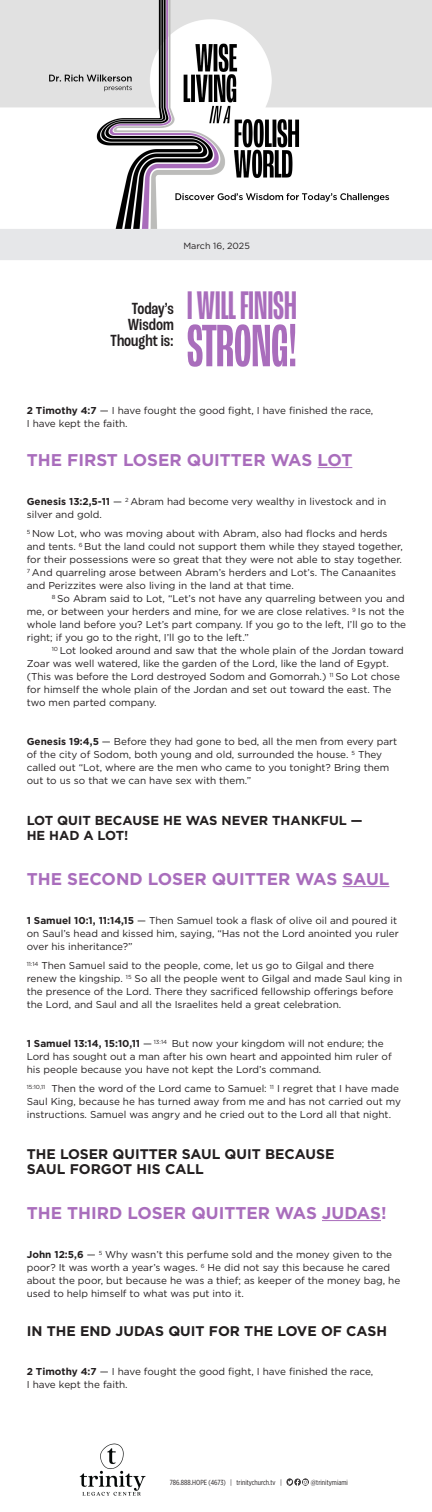
<style>
.page{position:relative;width:432px;height:1512px;background:#fff}
.page>*{position:absolute;margin:0;border:0;box-sizing:border-box;transform-origin:0 0}
.t1{font:500 extra-condensed 63px "Roc Grotesk";letter-spacing:-.02em;color:#a96dbc}
.t2{font:500 extra-condensed 42px "Roc Grotesk";letter-spacing:-.02em;color:#a96dbc}
.sermon_notes{font:700 17px "Gotham";color:#a96dbc}
.t3{font:500 condensed 17px "Roc Grotesk";color:#231f20}
.sermon_notes-2{font:700 14px/15px "Gotham";color:#231f20}
.sermon_notes-3{font:700 13px/15px "Gotham";color:#231f20}
.sermon_notes-4{font:10px/13px "Gotham";color:#231f20}
.line{font:9px "Gotham";color:#231f20}
.t4{font:7.4px "Gotham X Narrow";color:#231f20}
.s1{font-weight:700}
</style>
<div class="page">
<img style="left:0;top:0;width:432px;height:229px">
<div style="left:0;top:229px;width:432px;height:31px;background:#e6e7e9"></div>
<img style="left:287px;top:1479px;width:22px;height:7px">
<img style="left:79px;top:1443px;width:67px;height:53px">
<hr style="left:318px;top:467px;width:34px;height:1px;background:#a96dbc">
<hr style="left:342px;top:886px;width:47px;height:1px;background:#a96dbc">
<hr style="left:322px;top:1220px;width:59px;height:1px;background:#a96dbc">
<p class="line" style="left:183px;top:240px;width:68px">March 16, 2025</p>
<p class="t2" style="left:186px;top:281px;width:112px">I WILL FINISH</p>
<p class="t1" style="left:186px;top:310px;width:113px">STRONG!</p>
<p class="sermon_notes-4" style="left:27px;top:404px;width:348px"><span class="s1">2 Timothy 4:7</span> — I have fought the good fight, I have finished the race,</p>
<p class="sermon_notes-4" style="left:27px;top:417px;width:102px">I have kept the faith.</p>
<p class="sermon_notes" style="left:27px;top:449px;width:327px">THE FIRST LOSER QUITTER WAS LOT</p>
<p class="sermon_notes-4" style="left:27px;top:495px;width:361px"><span class="s1">Genesis 13:2,5-11</span> — <sup>2</sup> Abram had become very wealthy in livestock and in silver and gold.</p>
<p class="sermon_notes-4" style="left:27px;top:527px;width:378px"><sup>5</sup> Now Lot, who was moving about with Abram, also had flocks and herds and tents. <sup>6</sup> But the land could not support them while they stayed together, for their possessions were so great that they were not able to stay together.<br><sup>7</sup> And quarreling arose between Abram’s herders and Lot’s. The Canaanites and Perizzites were also living in the land at that time.</p>
<p class="sermon_notes-4" style="left:27px;top:592px;width:381px;text-indent:25px"><sup>8</sup> So Abram said to Lot, “Let’s not have any quarreling between you and me, or between your herders and mine, for we are close relatives. <sup>9</sup> Is not the whole land before you? Let’s part company. If you go to the left, I’ll go to the right; if you go to the right, I’ll go to the left.”</p>
<p class="sermon_notes-4" style="left:27px;top:644px;width:379px;text-indent:25px"><sup>10</sup> Lot looked around and saw that the whole plain of the Jordan toward Zoar was well watered, like the garden of the Lord, like the land of Egypt. (This was before the Lord destroyed Sodom and Gomorrah.) <sup>11</sup> So Lot chose for himself the whole plain of the Jordan and set out toward the east. The two men parted company.</p>
<p class="sermon_notes-4" style="left:27px;top:735px;width:372px"><span class="s1">Genesis 19:4,5</span> — Before they had gone to bed, all the men from every part of the city of Sodom, both young and old, surrounded the house. <sup>5</sup> They called out “Lot, where are the men who came to you tonight? Bring them out to us so that we can have sex with them.”</p>
<p class="sermon_notes-3" style="left:27px;top:813px;width:337px">LOT QUIT BECAUSE HE WAS NEVER THANKFUL —<br>HE HAD A LOT!</p>
<p class="sermon_notes" style="left:27px;top:868px;width:364px">THE SECOND LOSER QUITTER WAS SAUL</p>
<p class="sermon_notes-4" style="left:27px;top:914px;width:374px"><span class="s1">1 Samuel 10:1, 11:14,15</span> — Then Samuel took a flask of olive oil and poured it on Saul’s head and kissed him, saying, “Has not the Lord anointed you ruler over his inheritance?”</p>
<p class="sermon_notes-4" style="left:27px;top:959px;width:377px"><sup>11:14</sup> Then Samuel said to the people, come, let us go to Gilgal and there renew the kingship. <sup>15</sup> So all the people went to Gilgal and made Saul king in the presence of the Lord. There they sacrificed fellowship offerings before the Lord, and Saul and all the Israelites held a great celebration.</p>
<p class="sermon_notes-4" style="left:27px;top:1037px;width:366px"><span class="s1">1 Samuel 13:14, 15:10,11</span> — <sup>13:14</sup> But now your kingdom will not endure; the<br>Lord has sought out a man after his own heart and appointed him ruler of his people because you have not kept the Lord’s command.</p>
<p class="sermon_notes-4" style="left:27px;top:1082px;width:376px"><sup>15:10,11</sup> Then the word of the Lord came to Samuel: <sup>11</sup> I regret that I have made<br>Saul King, because he has turned away from me and has not carried out my instructions. Samuel was angry and he cried out to the Lord all that night.</p>
<p class="sermon_notes-2" style="left:27px;top:1146px;width:309px">THE LOSER QUITTER SAUL QUIT BECAUSE<br>SAUL FORGOT HIS CALL</p>
<p class="sermon_notes" style="left:27px;top:1202px;width:361px">THE THIRD LOSER QUITTER WAS JUDAS!</p>
<p class="sermon_notes-4" style="left:27px;top:1248px;width:375px"><span class="s1">John 12:5,6</span> — <sup>5</sup> Why wasn’t this perfume sold and the money given to the poor? It was worth a year’s wages. <sup>6</sup> He did not say this because he cared about the poor, but because he was a thief; as keeper of the money bag, he used to help himself to what was put into it.</p>
<p class="sermon_notes-2" style="left:27px;top:1323px;width:362px">IN THE END JUDAS QUIT FOR THE LOVE OF CASH</p>
<p class="sermon_notes-4" style="left:27px;top:1365px;width:348px"><span class="s1">2 Timothy 4:7</span> — I have fought the good fight, I have finished the race,</p>
<p class="sermon_notes-4" style="left:27px;top:1378px;width:102px">I have kept the faith.</p>
<p class="t3" style="left:132px;top:299px;width:43px">Today’s</p>
<p class="t3" style="left:128px;top:315px;width:47px">Wisdom</p>
<p class="t3" style="left:111px;top:331px;width:65px">Thought is:</p>
<p class="t4" style="left:170px;top:1478px;width:114px">786.888.HOPE (4673) | trinitychurch.tv |</p>
<p class="t4" style="left:311px;top:1478px;width:39px">@trinitymiami</p>
</div>
